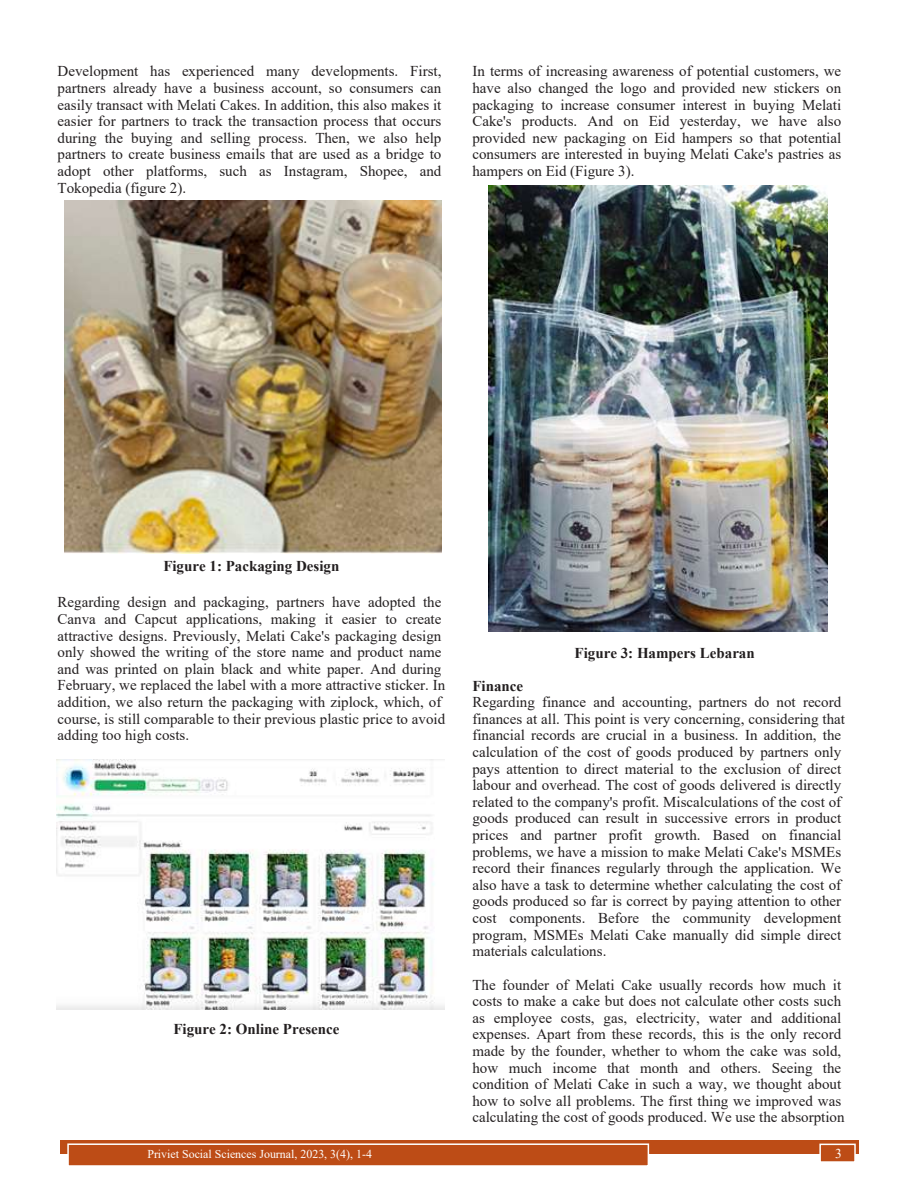
<style>
.page{position:relative;width:918px;height:1188px;background:#fff}
.page>*{position:absolute;margin:0;border:0;box-sizing:border-box;transform-origin:0 0}
.t1{font:15px/16.6px "Times New Roman";color:#231f20}
.t2{font:700 15px "Times New Roman";color:#231f20}
.t3{font:13.5px "Times New Roman";color:#fff}
.t4{font:12px "Times New Roman";color:#fff}
</style>
<div class="page">
<div style="left:60px;top:1140px;width:798px;height:13px;background:#bd4c16"></div>
<div style="left:68px;top:1144px;width:580px;height:22px;background:#bd4c16"></div>
<div style="left:67px;top:1143px;width:582px;height:24px;border:2px solid #fff"></div>
<div style="left:820px;top:1144px;width:35px;height:18px;background:#bd4c16"></div>
<div style="left:819px;top:1144px;width:37px;height:19px;border:2px solid #fff"></div>
<img style="left:64px;top:200px;width:377px;height:354px">
<img style="left:57px;top:760px;width:388px;height:249px">
<img style="left:488px;top:186px;width:339px;height:446px">
<p class="t1" style="left:58px;top:63px;width:385px;text-align:justify">Development has experienced many developments. First, partners already have a business account, so consumers can easily transact with Melati Cakes. In addition, this also makes it easier for partners to track the transaction process that occurs during the buying and selling process. Then, we also help partners to create business emails that are used as a bridge to adopt other platforms, such as Instagram, Shopee, and Tokopedia (figure 2).</p>
<p class="t1" style="left:472px;top:63px;width:370px;text-align:justify">In terms of increasing awareness of potential customers, we have also changed the logo and provided new stickers on packaging to increase consumer interest in buying Melati Cake's products. And on Eid yesterday, we have also provided new packaging on Eid hampers so that potential consumers are interested in buying Melati Cake's pastries as hampers on Eid (Figure 3).</p>
<p class="t2" style="left:163px;top:557px;width:178px">Figure 1: Packaging Design</p>
<p class="t1" style="left:58px;top:594px;width:389px">Regarding design and packaging, partners have adopted the Canva and Capcut applications, making it easier to create attractive designs. Previously, Melati Cake's packaging design only showed the writing of the store name and product name and was printed on plain black and white paper. And during February, we replaced the label with a more attractive sticker. In addition, we also return the packaging with ziplock, which, of course, is still comparable to their previous plastic price to avoid adding too high costs.</p>
<p class="t2" style="left:173px;top:1020px;width:168px">Figure 2: Online Presence</p>
<p class="t2" style="left:575px;top:644px;width:182px">Figure 3: Hampers Lebaran</p>
<p class="t2" style="left:472px;top:677px;width:52px">Finance</p>
<p class="t1" style="left:472px;top:694px;width:374px">Regarding finance and accounting, partners do not record finances at all. This point is very concerning, considering that financial records are crucial in a business. In addition, the calculation of the cost of goods produced by partners only pays attention to direct material to the exclusion of direct labour and overhead. The cost of goods delivered is directly related to the company's profit. Miscalculations of the cost of goods produced can result in successive errors in product prices and partner profit growth. Based on financial problems, we have a mission to make Melati Cake's MSMEs record their finances regularly through the application. We also have a task to determine whether calculating the cost of goods produced so far is correct by paying attention to other cost components. Before the community development program, MSMEs Melati Cake manually did simple direct materials calculations.</p>
<p class="t1" style="left:472px;top:976px;width:374px">The founder of Melati Cake usually records how much it costs to make a cake but does not calculate other costs such as employee costs, gas, electricity, water and additional expenses. Apart from these records, this is the only record made by the founder, whether to whom the cake was sold, how much income that month and others. Seeing the condition of Melati Cake in such a way, we thought about how to solve all problems. The first thing we improved was calculating the cost of goods produced. We use the absorption</p>
<p class="t4" style="left:147px;top:1148px;width:226px">Priviet Social Sciences Journal, 2023, 3(4), 1-4</p>
<p class="t3" style="left:835px;top:1146px;width:8px">3</p>
</div>
